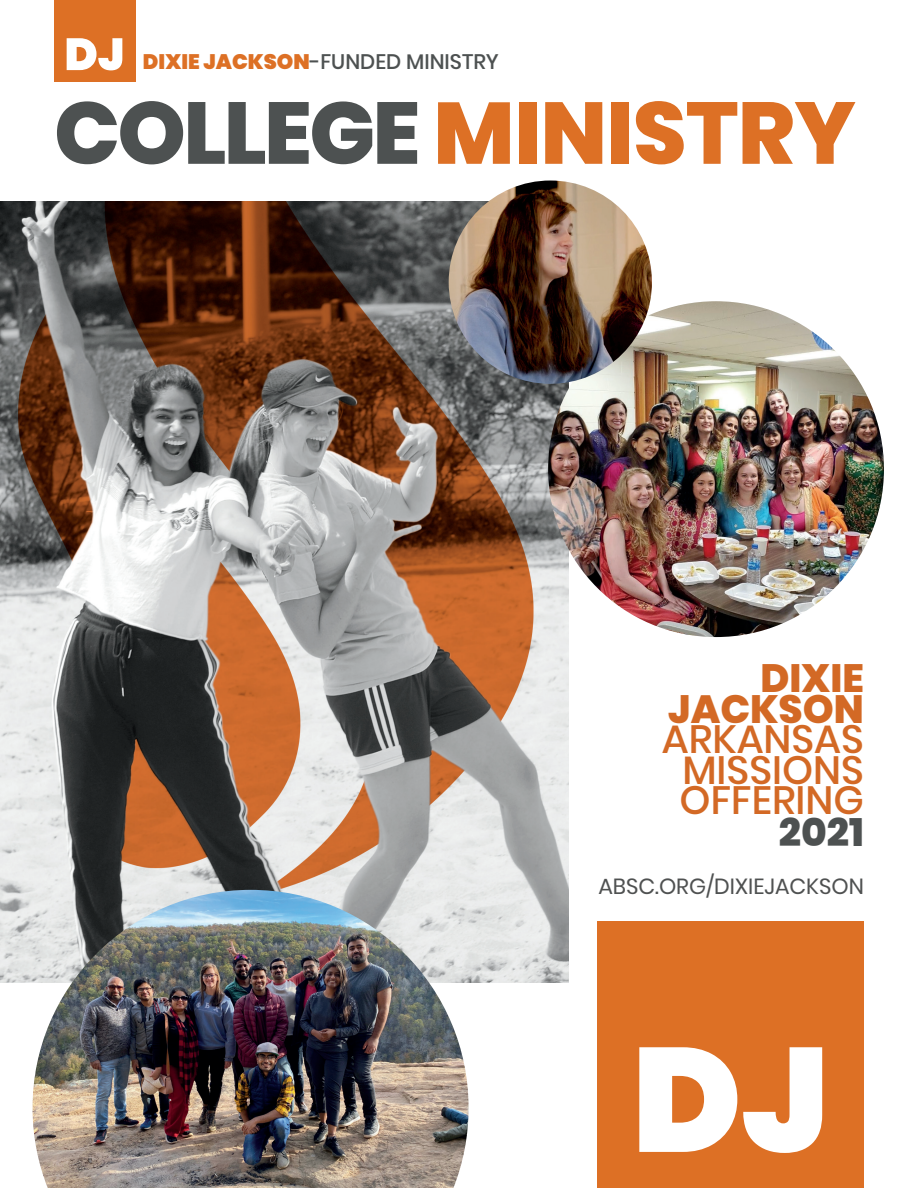
<style>
.page{position:relative;width:918px;height:1188px;background:#fff}
.page>*{position:absolute;margin:0;border:0;box-sizing:border-box;transform-origin:0 0}
.t1{font:800 87.3px "Poppins";letter-spacing:-.005em;color:#dd7025}
.t2{font:500 39.45px/30.9px "Poppins";color:#d36925;text-align:right}
.t3{font:21.9px "Poppins";color:#4f5151}
.t4{font:500 21px "Poppins";color:#4d5151}
.s1{font-weight:900;color:#dd7025}
.s2{color:#4d5151}
.s3{font-weight:800}
.s4{font-weight:800;color:#4d5151}
</style>
<div class="page">
<div style="left:54px;top:0;width:81px;height:81px;background:#dd7025"></div>
<svg style="left:67px;top:38px;width:55px;height:32px"></svg>
<img style="left:0;top:202px;width:568px;height:781px">
<div style="left:598px;top:922px;width:266px;height:266px;background:#dd7025"></div>
<svg style="left:639px;top:1047px;width:98px;height:105px"></svg>
<svg style="left:743px;top:1047px;width:79px;height:106px"></svg>
<img style="left:33px;top:890px;width:436px;height:298px">
<img style="left:548px;top:301px;width:336px;height:336px;border-radius:168px">
<img style="left:449px;top:181px;width:203px;height:203px;border-radius:102px">
<p class="t4" style="left:143px;top:50px;width:357px"><span class="s1">DIXIE JACKSON</span>-FUNDED MINISTRY</p>
<p class="t1" style="left:54px;top:83px;width:803px"><span class="s2">COLLEGE</span> MINISTRY</p>
<p class="t2" style="left:662px;top:663px;width:204px"><span class="s3">DIXIE<br>JACKSON<br></span>ARKANSAS<br>MISSIONS<br>OFFERING<br><span class="s4">2021</span></p>
<p class="t3" style="left:598px;top:874px;width:267px">ABSC.ORG/DIXIEJACKSON</p>
</div>
